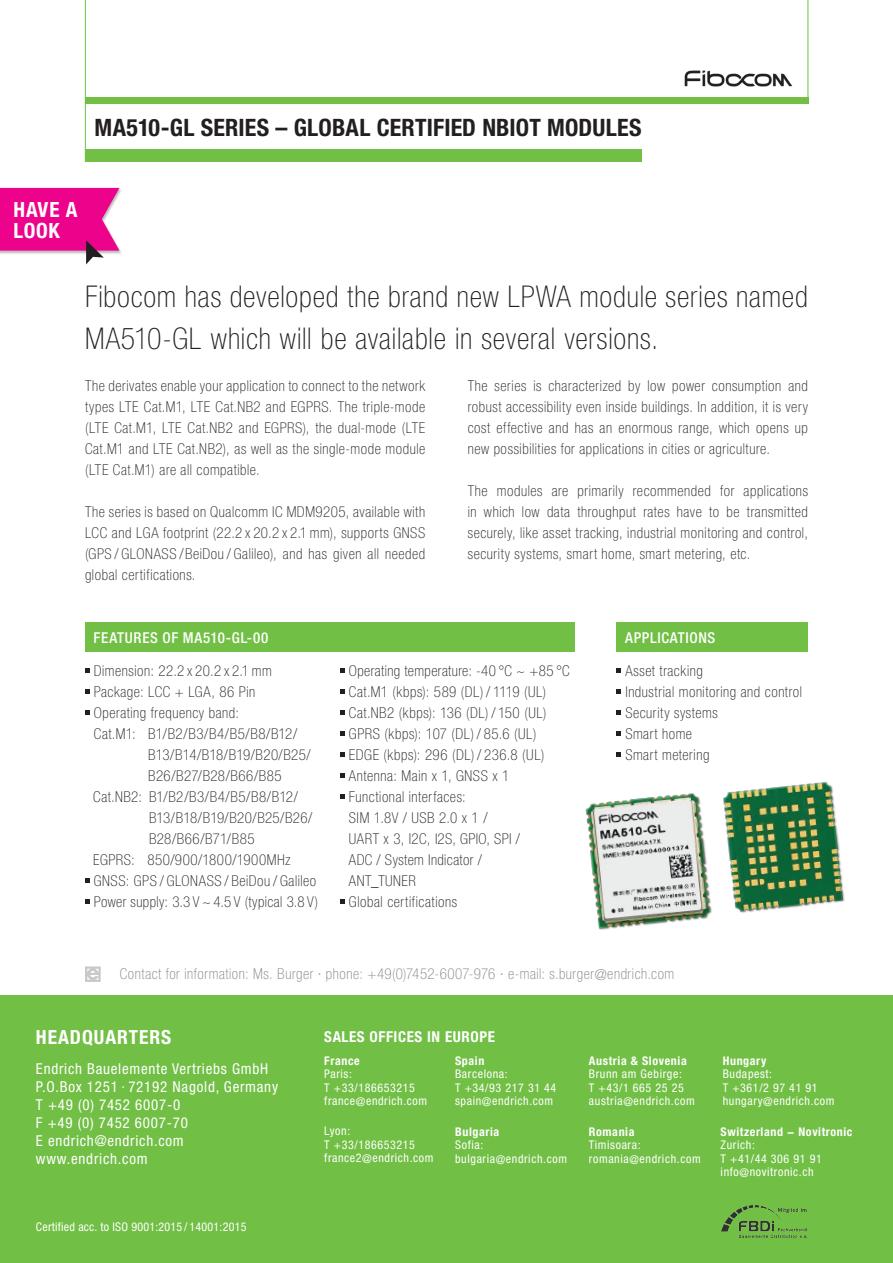
<style>
.page{position:relative;width:893px;height:1263px;background:#fff}
.page>*{position:absolute;margin:0;border:0;box-sizing:border-box;transform-origin:0 0}
.t1{font:100 condensed 30px/42px "Helvetica Neue LT Std";letter-spacing:.03em;color:#231f20}
.t2{font:700 condensed 24px "Helvetica Neue LT Std";letter-spacing:.01em;color:#231f20}
.t3{font:700 condensed 21px/21px "Helvetica Neue LT Std";letter-spacing:.03em;color:#fff}
.t4{font:700 condensed 19.5px "Helvetica Neue LT Std";letter-spacing:.05em;color:#fff}
.t5{font:100 condensed 15px/21px "Helvetica Neue LT Std";letter-spacing:.035em;color:#231f20;text-align:justify}
.t6{font:condensed 15px/18px "Helvetica Neue LT Std";letter-spacing:.05em;color:#fff}
.t7{font:100 condensed 15px "Helvetica Neue LT Std";letter-spacing:.035em;color:#808285}
.t8{font:100 condensed 15px "Helvetica Neue LT Std";letter-spacing:.01em;color:#231f20}
.t9{font:500 condensed 15px "Helvetica Neue LT Std";letter-spacing:.045em;color:#fff}
.t10{font:700 condensed 15px "Helvetica Neue LT Std";letter-spacing:.04em;color:#fff}
.t11{font:condensed 12px/13.5px "Helvetica Neue LT Std";letter-spacing:.05em;color:#fff}
.t12{font:700 condensed 12px "Helvetica Neue LT Std";letter-spacing:.05em;color:#fff}
.t13{font:condensed 12px "Helvetica Neue LT Std";letter-spacing:.02em;color:#fff}
</style>
<div class="page">
<hr style="left:808px;top:0;width:1px;height:102px;background:#71bf44">
<hr style="left:85px;top:0;width:1px;height:162px;background:#71bf44">
<div style="left:85px;top:98px;width:723px;height:6px;background:#71bf44"></div>
<div style="left:0;top:995px;width:893px;height:268px;background:#71bf44"></div>
<img style="left:722px;top:1205px;width:84px;height:33px">
<div style="left:85px;top:149px;width:556px;height:13px;background:#71bf44"></div>
<svg style="left:85px;top:966px;width:16px;height:16px"></svg>
<div style="left:85px;top:622px;width:489px;height:30px;background:#71bf44"></div>
<svg style="left:85px;top:669px;width:4px;height:4px"></svg>
<svg style="left:85px;top:690px;width:4px;height:4px"></svg>
<svg style="left:85px;top:711px;width:4px;height:4px"></svg>
<svg style="left:85px;top:879px;width:4px;height:4px"></svg>
<svg style="left:85px;top:900px;width:4px;height:4px"></svg>
<svg style="left:340px;top:669px;width:4px;height:4px"></svg>
<svg style="left:340px;top:690px;width:4px;height:4px"></svg>
<svg style="left:340px;top:711px;width:4px;height:4px"></svg>
<svg style="left:340px;top:732px;width:4px;height:4px"></svg>
<svg style="left:340px;top:753px;width:4px;height:4px"></svg>
<svg style="left:340px;top:774px;width:4px;height:4px"></svg>
<svg style="left:340px;top:795px;width:4px;height:4px"></svg>
<svg style="left:340px;top:900px;width:4px;height:4px"></svg>
<div style="left:617px;top:622px;width:191px;height:30px;background:#71bf44"></div>
<svg style="left:617px;top:669px;width:4px;height:4px"></svg>
<svg style="left:617px;top:690px;width:4px;height:4px"></svg>
<svg style="left:617px;top:711px;width:4px;height:4px"></svg>
<svg style="left:617px;top:732px;width:4px;height:4px"></svg>
<svg style="left:617px;top:753px;width:4px;height:4px"></svg>
<img style="left:684px;top:70px;width:108px;height:17px">
<img style="left:585px;top:782px;width:260px;height:148px">
<div style="left:0;top:188px;width:122px;height:66px;background:#231f20;opacity:.3"></div>
<svg style="left:0;top:188px;width:119px;height:76px"></svg>
<h2 class="t2" style="left:95px;top:112px;width:548px">MA510-GL SERIES – GLOBAL CERTIFIED NBIOT MODULES</h2>
<h3 class="t3" style="left:14px;top:198px;width:65px">HAVE A<br>LOOK</h3>
<h1 class="t1" style="left:85px;top:275px;width:724px">Fibocom has developed the brand new LPWA module series named<br>MA510-GL which will be available in several versions.</h1>
<p class="t5" style="left:85px;top:375px;width:342px">The derivates enable your application to connect to the network types LTE Cat.M1, LTE Cat.NB2 and EGPRS. The triple-mode (LTE Cat.M1, LTE Cat.NB2 and EGPRS), the dual-mode (LTE Cat.M1 and LTE Cat.NB2), as well as the single-mode module (LTE Cat.M1) are all compatible.</p>
<p class="t5" style="left:85px;top:501px;width:342px">The series is based on Qualcomm IC MDM9205, available with LCC and LGA footprint (22.2 x 20.2 x 2.1 mm), supports GNSS (GPS / GLONASS /BeiDou / Galileo), and has given all needed global certifications.</p>
<p class="t5" style="left:468px;top:375px;width:342px">The series is characterized by low power consumption and robust accessibility even inside buildings. In addition, it is very cost effective and has an enormous range, which opens up new possibilities for applications in cities or agriculture.</p>
<p class="t5" style="left:468px;top:480px;width:342px">The modules are primarily recommended for applications in which low data throughput rates have to be transmitted securely, like asset tracking, industrial monitoring and control, security systems, smart home, smart metering, etc.</p>
<p class="t9" style="left:94px;top:628px;width:176px">FEATURES OF MA510-GL-00</p>
<p class="t5" style="left:94px;top:660px;width:179px">Dimension: 22.2 x 20.2 x 2.1 mm</p>
<p class="t5" style="left:94px;top:681px;width:163px">Package: LCC + LGA, 86 Pin</p>
<p class="t5" style="left:94px;top:702px;width:147px">Operating frequency band:</p>
<p class="t5" style="left:94px;top:723px;width:205px">Cat.M1: B1/B2/B3/B4/B5/B8/B12/</p>
<p class="t8" style="left:148px;top:746px;width:164px">B13/B14/B18/B19/B20/B25/</p>
<p class="t5" style="left:148px;top:765px;width:135px">B26/B27/B28/B66/B85</p>
<p class="t5" style="left:93px;top:786px;width:206px">Cat.NB2: B1/B2/B3/B4/B5/B8/B12/</p>
<p class="t8" style="left:149px;top:809px;width:165px">B13/B18/B19/B20/B25/B26/</p>
<p class="t5" style="left:149px;top:828px;width:107px">B28/B66/B71/B85</p>
<p class="t5" style="left:93px;top:849px;width:199px">EGPRS: 850/900/1800/1900MHz</p>
<p class="t5" style="left:94px;top:870px;width:224px">GNSS: GPS / GLONASS / BeiDou / Galileo</p>
<p class="t5" style="left:94px;top:891px;width:226px">Power supply: 3.3 V ~ 4.5 V (typical 3.8 V)</p>
<p class="t5" style="left:349px;top:660px;width:222px;text-align:left">Operating temperature: -40 °C ~ +85 °C<br>Cat.M1 (kbps): 589 (DL) / 1119 (UL)<br>Cat.NB2 (kbps): 136 (DL) / 150 (UL)<br>GPRS (kbps): 107 (DL) / 85.6 (UL)<br>EDGE (kbps): 296 (DL) / 236.8 (UL)<br>Antenna: Main x 1, GNSS x 1<br>Functional interfaces:<br>SIM 1.8V / USB 2.0 x 1 /<br>UART x 3, I2C, I2S, GPIO, SPI /<br>ADC / System Indicator /<br>ANT_TUNER<br>Global certifications</p>
<p class="t9" style="left:625px;top:628px;width:92px">APPLICATIONS</p>
<p class="t5" style="left:625px;top:660px;width:178px;text-align:left">Asset tracking<br>Industrial monitoring and control<br>Security systems<br>Smart home<br>Smart metering</p>
<p class="t7" style="left:120px;top:965px;width:556px">Contact for information: Ms. Burger · phone: +49(0)7452-6007-976 · e-mail: s.burger@endrich.com</p>
<h3 class="t4" style="left:36px;top:1025px;width:137px">HEADQUARTERS</h3>
<p class="t6" style="left:36px;top:1059px;width:244px">Endrich Bauelemente Vertriebs GmbH<br>P.O.Box 1251 · 72192 Nagold, Germany<br>T +49 (0) 7452 6007-0<br>F +49 (0) 7452 6007-70<br>E endrich@endrich.com www.endrich.com</p>
<p class="t13" style="left:36px;top:1220px;width:212px">Certified acc. to ISO 9001:2015 / 14001:2015</p>
<p class="t10" style="left:324px;top:1027px;width:172px">SALES OFFICES IN EUROPE</p>
<p class="t12" style="left:455px;top:1053px;width:31px">Spain</p>
<p class="t11" style="left:455px;top:1067px;width:103px">Barcelona:<br>T +34/93 217 31 44 spain@endrich.com</p>
<p class="t12" style="left:324px;top:1053px;width:37px">France</p>
<p class="t11" style="left:324px;top:1067px;width:104px">Paris:<br>T +33/186653215 france@endrich.com</p>
<p class="t11" style="left:324px;top:1124px;width:111px">Lyon:<br>T +33/186653215 france2@endrich.com</p>
<p class="t12" style="left:455px;top:1124px;width:46px">Bulgaria</p>
<p class="t11" style="left:455px;top:1138px;width:113px">Sofia: bulgaria@endrich.com</p>
<p class="t12" style="left:589px;top:1053px;width:99px">Austria &amp; Slovenia</p>
<p class="t11" style="left:589px;top:1067px;width:107px">Brunn am Gebirge:<br>T +43/1 665 25 25 austria@endrich.com</p>
<p class="t12" style="left:589px;top:1124px;width:47px">Romania</p>
<p class="t11" style="left:589px;top:1138px;width:113px">Timisoara: romania@endrich.com</p>
<p class="t12" style="left:723px;top:1053px;width:45px">Hungary</p>
<p class="t11" style="left:723px;top:1067px;width:113px">Budapest:<br>T +361/2 97 41 91 hungary@endrich.com</p>
<p class="t12" style="left:721px;top:1124px;width:133px">Switzerland − Novitronic</p>
<p class="t11" style="left:721px;top:1138px;width:103px">Zurich:<br>T +41/44 306 91 91 info@novitronic.ch</p>
</div>
